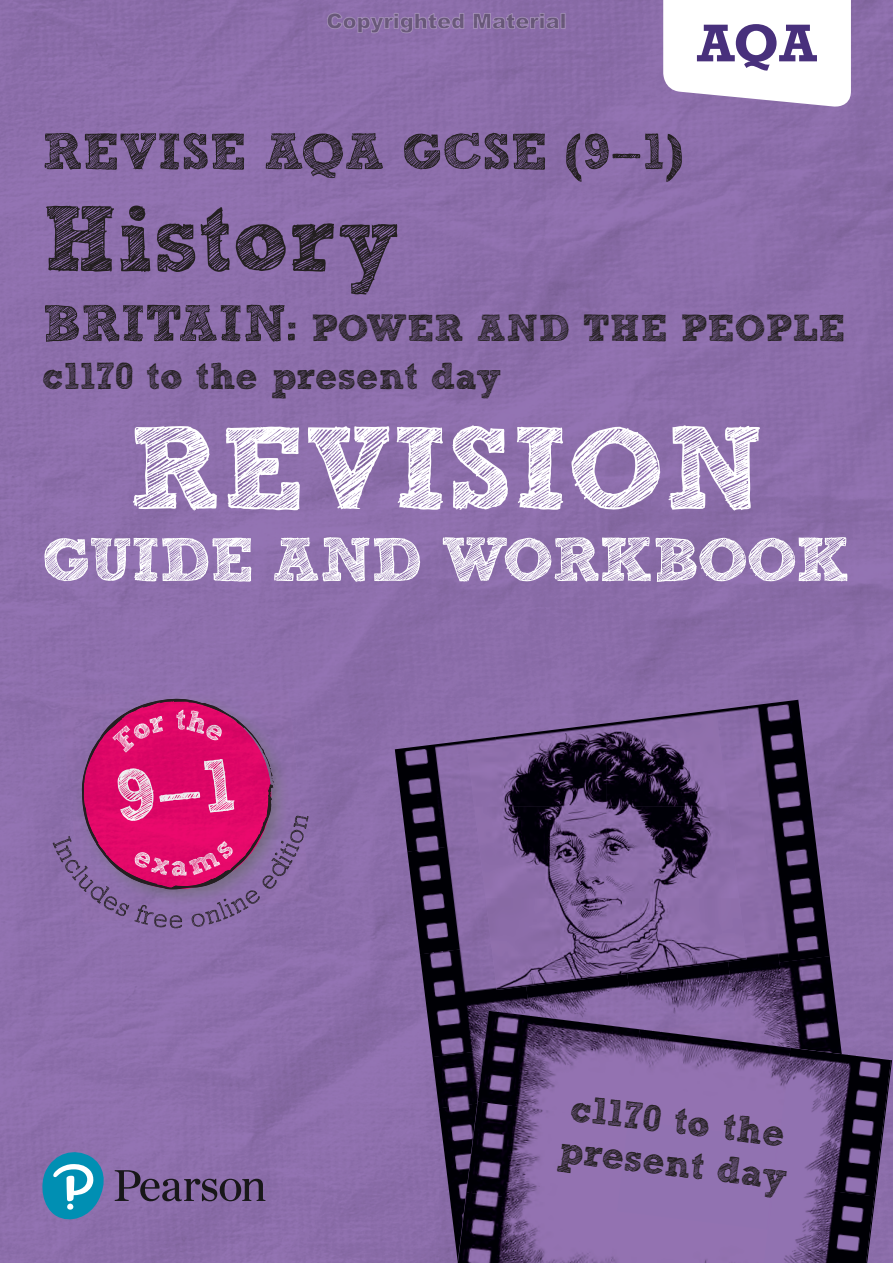
<style>
.page{position:relative;width:893px;height:1263px;background:#fff}
.page>*{position:absolute;margin:0;border:0;box-sizing:border-box;transform-origin:0 0}
.t1{font:700 117px "Sketch Block";color:#fff}
.t2{font:700 93px "Sketch Block";color:#231f20}
.t3{font:700 61.5px "Sketch Block";letter-spacing:-.02em;color:#fff}
.t4{font:700 54px "Rockwell Std";color:#48307c}
.t5{font:700 51px "Sketch Block";color:#231f20}
.t6{font:700 37.5px/48px "Sketch Block";color:#231f20}
.s1{font-size:51px}
</style>
<div class="page">
<div style="left:0;top:0;width:893px;height:67px;background:#8b6da9"></div>
<div style="left:0;top:67px;width:545px;height:540px;background:#8d6fac"></div>
<div style="left:545px;top:67px;width:348px;height:676px;background:#8b6daa"></div>
<div style="left:0;top:607px;width:70px;height:656px;background:#8e70ad"></div>
<div style="left:70px;top:607px;width:476px;height:91px;background:#8d6fab"></div>
<div style="left:282px;top:698px;width:157px;height:565px;background:#8c6eaa"></div>
<div style="left:439px;top:698px;width:107px;height:39px;background:#8d6fab"></div>
<div style="left:830px;top:743px;width:63px;height:90px;background:#896ba8"></div>
<div style="left:70px;top:923px;width:52px;height:340px;background:#8e70ad"></div>
<div style="left:830px;top:833px;width:63px;height:225px;background:#8c6eaa"></div>
<div style="left:122px;top:923px;width:160px;height:340px;background:#8d6fac"></div>
<img style="left:892px;top:1058px;width:1px;height:203px">
<img style="left:395px;top:737px;width:79px;height:115px">
<img style="left:495px;top:706px;width:253px;height:51px">
<img style="left:748px;top:700px;width:82px;height:256px">
<img style="left:728px;top:757px;width:58px;height:254px">
<img style="left:407px;top:843px;width:78px;height:111px">
<img style="left:420px;top:945px;width:106px;height:112px">
<img style="left:526px;top:976px;width:101px;height:35px">
<img style="left:627px;top:976px;width:108px;height:35px">
<img style="left:779px;top:956px;width:63px;height:55px">
<img style="left:433px;top:1050px;width:25px;height:58px">
<img style="left:439px;top:1103px;width:19px;height:159px">
<img style="left:485px;top:898px;width:122px;height:92px">
<img style="left:607px;top:898px;width:140px;height:78px">
<img style="left:474px;top:806px;width:265px;height:92px">
<img style="left:467px;top:728px;width:140px;height:78px">
<img style="left:607px;top:715px;width:121px;height:91px">
<div style="left:60px;top:690px;width:250px;height:233px;background:#8e6fab"></div>
<img style="left:52px;top:836px;width:20px;height:13px">
<img style="left:56px;top:845px;width:16px;height:18px">
<img style="left:63px;top:857px;width:9px;height:18px">
<img style="left:280px;top:865px;width:10px;height:14px">
<img style="left:280px;top:859px;width:13px;height:6px">
<svg style="left:72px;top:696px;width:208px;height:232px;background:#ae4086"></svg>
<img style="left:279px;top:846px;width:18px;height:13px">
<img style="left:280px;top:839px;width:20px;height:13px">
<img style="left:288px;top:828px;width:16px;height:17px">
<img style="left:303px;top:815px;width:6px;height:14px">
<img style="left:293px;top:813px;width:10px;height:16px">
<img style="left:116px;top:758px;width:120px;height:64px">
<svg style="left:640px;top:1011px;width:251px;height:37px;background:#5e4975"></svg>
<img style="left:874px;top:1054px;width:18px;height:209px">
<img style="left:458px;top:1011px;width:20px;height:181px">
<img style="left:640px;top:1013px;width:154px;height:35px">
<img style="left:458px;top:1192px;width:153px;height:71px">
<div style="left:611px;top:1211px;width:153px;height:52px;background:#9372b1"></div>
<img style="left:764px;top:1196px;width:110px;height:67px">
<img style="left:466px;top:1101px;width:151px;height:110px">
<div style="left:617px;top:1120px;width:162px;height:109px;background:#9172b1"></div>
<img style="left:774px;top:1048px;width:117px;height:148px">
<img style="left:478px;top:1011px;width:162px;height:109px">
<img style="left:628px;top:1029px;width:163px;height:110px">
<svg style="left:39px;top:1147px;width:69px;height:77px;background:#528eb8"></svg>
<svg style="left:115px;top:1170px;width:151px;height:31px;background:#6a5480"></svg>
<svg style="left:663px;top:0;width:188px;height:108px"></svg>
<svg style="left:327px;top:13px;width:238px;height:20px;background:#866e9e"></svg>
<h3 class="t4" style="left:697px;top:11px;width:121px">AQA</h3>
<h3 class="t5" style="left:42px;top:120px;width:643px">REVISE AQA GCSE (9–1)</h3>
<h2 class="t2" style="left:42px;top:182px;width:358px">History</h2>
<p class="t6" style="left:42px;top:304px;width:804px"><span class="s1">BRITAIN:</span> POWER AND THE PEOPLE c1170 to the present day</p>
<h1 class="t1" style="left:128px;top:397px;width:637px">REVISION</h1>
<h3 class="t3" style="left:42px;top:522px;width:809px">GUIDE AND WORKBOOK</h3>
<p class="t6" style="left:566px;top:1086px;width:232px;line-height:42px;rotate:7deg">c1170 to th e present day</p>
</div>
